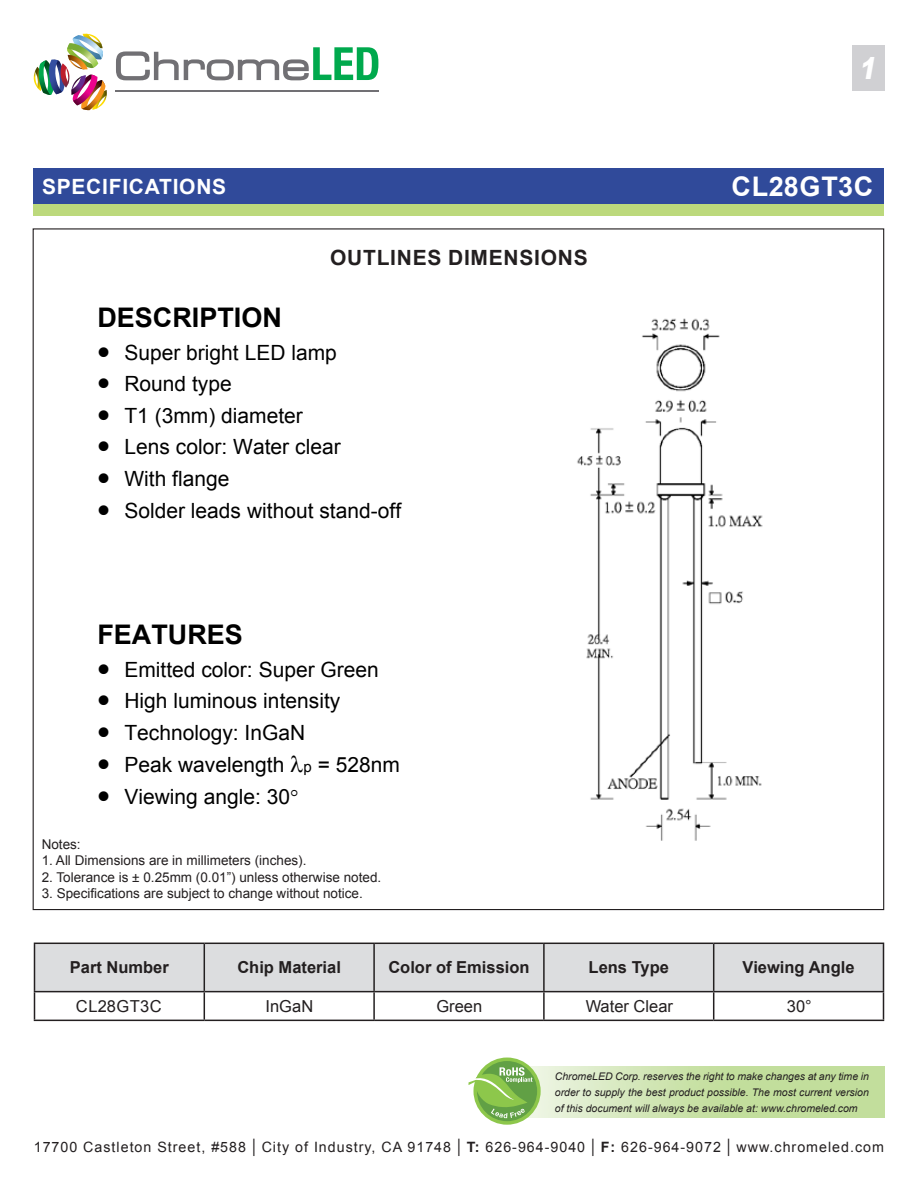
<style>
.page{position:relative;width:918px;height:1188px;background:#fff}
.page>*{position:absolute;margin:0;border:0;box-sizing:border-box;transform-origin:0 0}
.t1{font:italic 900 30px "Arial";color:#fff;scale:.8 1}
.t2{font:700 27px "Arial";color:#000}
.t3{font:700 27px "Arial";letter-spacing:.02em;color:#fff}
.t4{font:21px "Arial";color:#000}
.t5{font:700 21px "Arial";letter-spacing:.035em;color:#231f20}
.t6{font:700 21px "Arial";letter-spacing:.035em;color:#fff}
.t7{font:700 18px "Arial";color:#000}
.t8{font:700 18px "Times New Roman";color:#000}
.t9{font:18px "Arial";color:#000}
.t10{font:700 16.5px "Arial";color:#231f20}
.t11{font:16.5px "Arial";color:#231f20}
.t12{font:16.5px "Arial";letter-spacing:.02em;color:#231f20}
.t13{font:14.25px "Arial";letter-spacing:.07em;color:#231f20}
.t14{font:13.5px "Arial";color:#231f20}
.t15{font:italic 10.5px/15.8px "Arial";color:#231f20;text-align:justify}
.s1{font-size:16.5px}
.s2{font-size:15px}
.s3{font-size:18.6px}
.s4{font-weight:700}
</style>
<div class="page">
<img style="left:34px;top:34px;width:73px;height:76px">
<hr style="left:115px;top:90px;width:263px;height:2px;background:#717074">
<svg style="left:116px;top:47px;width:262px;height:33px"></svg>
<svg style="left:473px;top:1058px;width:68px;height:67px"></svg>
<div style="left:477px;top:1061px;width:60px;height:60px;background:#61a045;border-radius:50%"></div>
<svg style="left:469px;top:1067px;width:64px;height:51px"></svg>
<div style="left:34px;top:168px;width:850px;height:37px;background:#304a9a"></div>
<div style="left:34px;top:204px;width:850px;height:12px;background:#bcd97c"></div>
<svg style="left:34px;top:943px;width:850px;height:77px"></svg>
<hr style="left:34px;top:1020px;width:170px;height:1px;background:#231f20">
<hr style="left:204px;top:1020px;width:170px;height:1px;background:#231f20">
<hr style="left:374px;top:1020px;width:170px;height:1px;background:#231f20">
<hr style="left:544px;top:1020px;width:170px;height:1px;background:#231f20">
<hr style="left:714px;top:1020px;width:170px;height:1px;background:#231f20">
<div style="left:852px;top:45px;width:32px;height:46px;background:#d0d0d3"></div>
<img style="left:577px;top:318px;width:186px;height:522px">
<svg style="left:773px;top:1114px;width:6px;height:4px"></svg>
<svg style="left:773px;top:1096px;width:5px;height:6px"></svg>
<p class="t6" style="left:42px;top:171px;width:186px">specifications</p>
<p class="t8" style="left:251px;top:241px;width:309px">3mm Dia LED LAMP <span class="s1">- WATER CLEAR</span></p>
<p class="t5" style="left:330px;top:243px;width:259px">outlines dimensions</p>
<p class="t2" style="left:97px;top:282px;width:186px">DESCRIPTION</p>
<p class="t2" style="left:97px;top:300px;width:186px">DESCRIPTION</p>
<p class="t4" style="left:97px;top:339px;width:241px">• Super bright LED lamp</p>
<p class="t4" style="left:97px;top:370px;width:136px">• Round type</p>
<p class="t4" style="left:97px;top:402px;width:207px">• T1 (3mm) diameter</p>
<p class="t4" style="left:97px;top:433px;width:245px">• Lens color: Water clear</p>
<p class="t4" style="left:97px;top:465px;width:134px">• With flange</p>
<p class="t4" style="left:97px;top:497px;width:305px">• Solder leads without stand-off</p>
<p class="t2" style="left:97px;top:599px;width:147px">FEATURES</p>
<p class="t2" style="left:97px;top:617px;width:147px">FEATURES</p>
<p class="t4" style="left:97px;top:656px;width:283px">• Emitted color: Super Green</p>
<p class="t4" style="left:97px;top:687px;width:245px">• High luminous intensity</p>
<p class="t4" style="left:97px;top:719px;width:209px">• Technology: InGaN</p>
<p class="t4" style="left:97px;top:751px;width:304px">• Peak wavelength <span class="s2">p</span> = 528nm</p>
<p class="t4" style="left:97px;top:783px;width:194px">• Viewing angle: 30</p>
<p class="t14" style="left:42px;top:835px;width:41px">Notes:</p>
<p class="t14" style="left:42px;top:851px;width:266px">1. All Dimensions are in millimeters (inches).</p>
<p class="t14" style="left:42px;top:868px;width:341px">2. Tolerance is ± 0.25mm (0.01”) unless otherwise noted.</p>
<p class="t14" style="left:42px;top:884px;width:323px">3. Specifications are subject to change without notice.</p>
<h1 class="t1" style="left:859px;top:46px;width:31px">1</h1>
<p class="t3" style="left:732px;top:167px;width:143px">CL28GT3C</p>
<p class="t10" style="left:70px;top:956px;width:101px">Part Number</p>
<p class="t10" style="left:237px;top:956px;width:105px">Chip Material</p>
<p class="t10" style="left:388px;top:956px;width:143px">Color of Emission</p>
<p class="t10" style="left:589px;top:956px;width:82px">Lens Type</p>
<p class="t10" style="left:743px;top:956px;width:113px">Viewing Angle</p>
<p class="t12" style="left:76px;top:995px;width:87px">CL28Gt3C</p>
<p class="t11" style="left:266px;top:995px;width:49px">InGaN</p>
<p class="t11" style="left:436px;top:995px;width:47px">Green</p>
<p class="t11" style="left:586px;top:995px;width:89px">Water Clear</p>
<p class="t11" style="left:787px;top:995px;width:26px">30°</p>
<p class="t7" style="left:541px;top:1063px;width:96px">Lens Color</p>
<p class="t7" style="left:704px;top:1063px;width:125px">Viewing Angle</p>
<p class="t9" style="left:540px;top:1090px;width:98px">Water Clear</p>
<p class="t9" style="left:752px;top:1090px;width:22px">30</p>
<p class="t15" style="left:555px;top:1069px;width:316px">ChromeLED Corp. reserves the right to make changes at any time in order to supply the best product possible. The most current version of this document will always be available at: www.chromeled.com</p>
<p class="t7" style="left:541px;top:1080px;width:96px">Lens Color</p>
<p class="t7" style="left:704px;top:1080px;width:125px">Viewing Angle</p>
<p class="t13" style="left:34px;top:1137px;width:852px">17700 Castleton Street, #588 <span class="s3">|</span> City of Industry, CA 91748 <span class="s3">|</span> <span class="s4">T:</span> 626-964-9040 <span class="s3">|</span> <span class="s4">F:</span> 626-964-9072 <span class="s3">|</span> www.chromeled.com</p>
</div>
